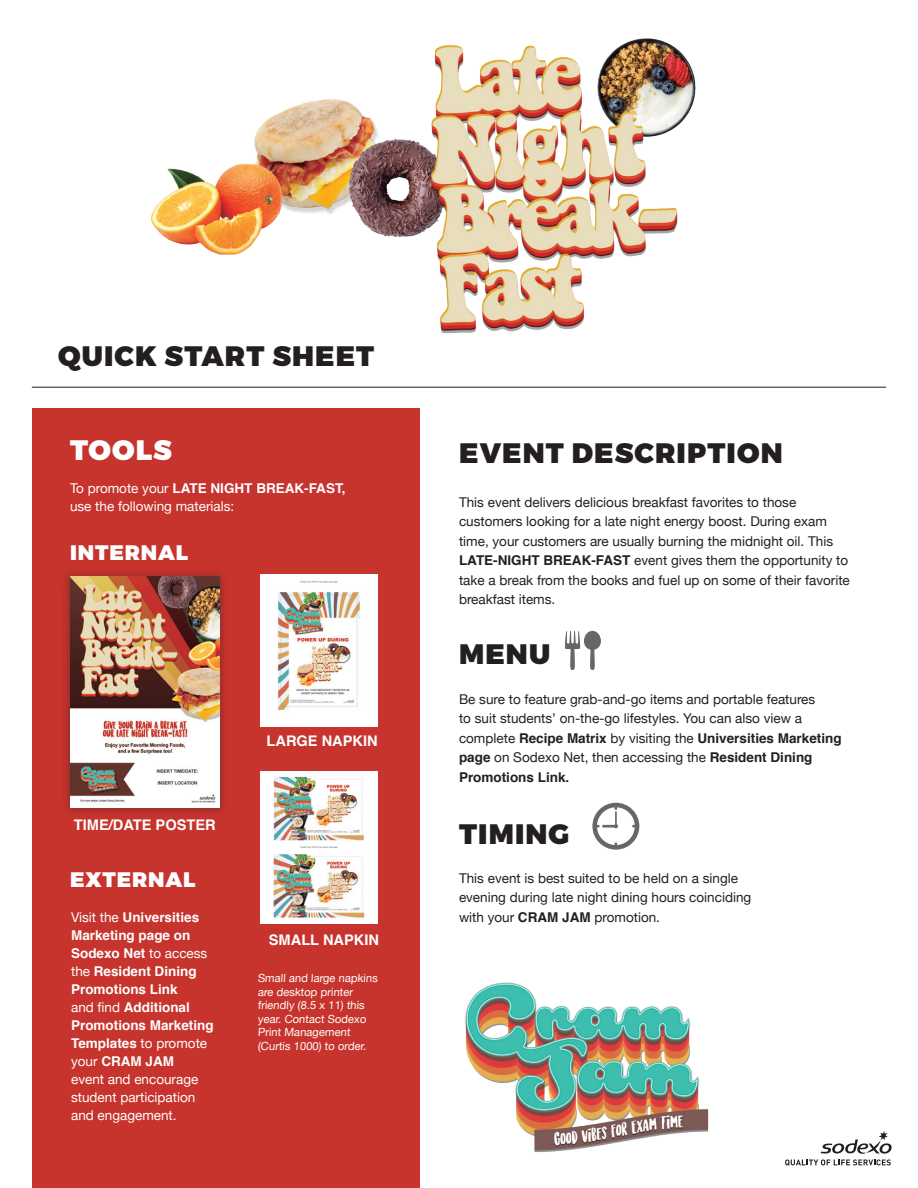
<style>
.page{position:relative;width:918px;height:1188px;background:#fff}
.page>*{position:absolute;margin:0;border:0;box-sizing:border-box;transform-origin:0 0}
.t1{font:900 28.2px "Montserrat";letter-spacing:.04em;color:#231f20}
.t2{font:900 28.2px "Montserrat";letter-spacing:.04em;color:#fff}
.t3{font:900 21px "Montserrat";letter-spacing:.04em;color:#fff}
.t4{font:700 14.55px "Helvetica";color:#fff}
.t5{font:13.5px/19.5px "Helvetica Neue";color:#231f20}
.t6{font:700 13.5px/18px "Helvetica";color:#fff}
.t7{font:13.5px/18px "Helvetica Neue";color:#fff}
.t8{font:700 13.5px "Helvetica";color:#231f20}
.t9{font:11.25px/13.5px "Helvetica Neue";color:#fff}
.s1{font-family:"Helvetica Neue";font-weight:400}
.s2{font-family:"Helvetica";font-weight:700}
</style>
<div class="page">
<div style="left:32px;top:409px;width:388px;height:779px;background:#c7332d"></div>
<svg style="left:565px;top:630px;width:36px;height:40px"></svg>
<hr style="left:32px;top:387px;width:854px;height:1px;background:#231f20">
<svg style="left:592px;top:803px;width:47px;height:47px"></svg>
<svg style="left:785px;top:1131px;width:107px;height:35px"></svg>
<img style="left:465px;top:982px;width:244px;height:170px">
<img style="left:31px;top:38px;width:833px;height:371px">
<div style="left:62px;top:568px;width:167px;height:249px;background:#231f20;opacity:.45"></div>
<img style="left:70px;top:576px;width:150px;height:232px">
<img style="left:261px;top:772px;width:116px;height:151px">
<img style="left:261px;top:575px;width:116px;height:151px">
<h1 class="t1" style="left:58px;top:339px;width:318px">QUICK START SHEET</h1>
<h1 class="t2" style="left:70px;top:432px;width:103px">TOOLS</h1>
<p class="t6" style="left:70px;top:480px;width:277px"><span class="s1">To promote your</span> LATE NIGHT BREAK-FAST,</p>
<p class="t7" style="left:70px;top:498px;width:166px">use the following materials:</p>
<h2 class="t3" style="left:70px;top:539px;width:119px">INTERNAL</h2>
<p class="t4" style="left:74px;top:813px;width:143px">TIME/DATE POSTER</p>
<h2 class="t3" style="left:70px;top:867px;width:127px">EXTERNAL</h2>
<p class="t6" style="left:71px;top:908px;width:144px"><span class="s1">Visit the</span> Universities<br>Marketing page on<br>Sodexo Net <span class="s1">to access the</span> Resident Dining<br>Promotions Link<br><span class="s1">and find</span> Additional<br>Promotions Marketing<br>Templates <span class="s1">to promote your</span> CRAM JAM</p>
<p class="t7" style="left:71px;top:1070px;width:129px">event and encourage student participation and engagement.</p>
<p class="t4" style="left:267px;top:729px;width:113px">LARGE NAPKIN</p>
<p class="t4" style="left:269px;top:928px;width:112px">SMALL NAPKIN</p>
<p class="t9" style="left:258px;top:972px;width:123px">Small and large napkins are desktop printer friendly (8.5 x 11) this year. Contact Sodexo<br>Print Management (Curtis 1000) to order.</p>
<h1 class="t1" style="left:459px;top:435px;width:325px">EVENT DESCRIPTION</h1>
<p class="t5" style="left:459px;top:493px;width:392px">This event delivers delicious breakfast favorites to those customers looking for a late night energy boost. During exam time, your customers are usually burning the midnight oil. This <span class="s2">LATE-NIGHT BREAK-FAST</span> event gives them the opportunity to take a break from the books and fuel up on some of their favorite breakfast items.</p>
<h1 class="t1" style="left:459px;top:636px;width:93px">MENU</h1>
<p class="t5" style="left:459px;top:690px;width:358px">Be sure to feature grab-and-go items and portable features to suit students’ on-the-go lifestyles. You can also view a</p>
<p class="t8" style="left:459px;top:727px;width:384px"><span class="s1">complete</span> Recipe Matrix <span class="s1">by visiting the</span> Universities Marketing</p>
<p class="t5" style="left:459px;top:748px;width:355px"><span class="s2">page</span> on Sodexo Net, then accessing the <span class="s2">Resident Dining</span></p>
<p class="t8" style="left:459px;top:766px;width:112px">Promotions Link.</p>
<h1 class="t1" style="left:459px;top:816px;width:112px">TIMING</h1>
<p class="t5" style="left:459px;top:869px;width:294px">This event is best suited to be held on a single evening during late night dining hours coinciding with your <span class="s2">CRAM JAM</span> promotion.</p>
</div>
